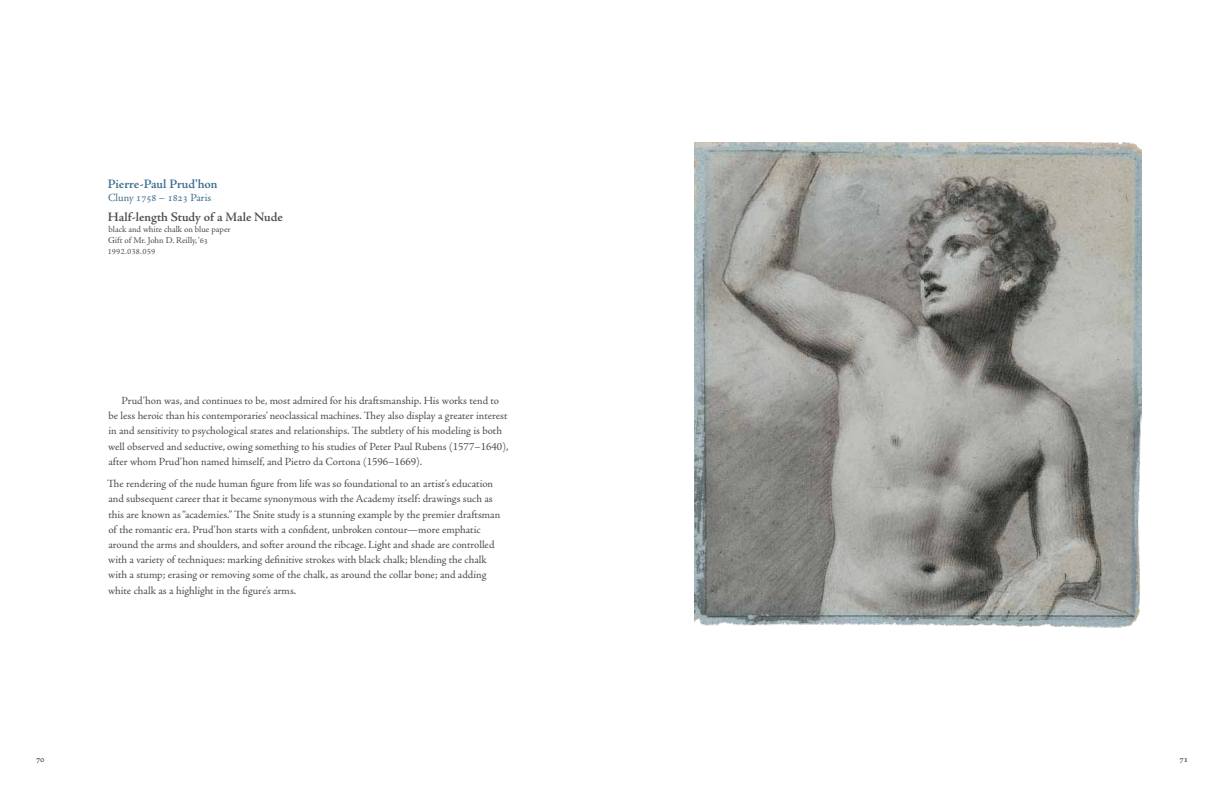
<style>
.page{position:relative;width:1224px;height:792px;background:#fff}
.page>*{position:absolute;margin:0;border:0;box-sizing:border-box;transform-origin:0 0}
.t1{font:600 13px "Adobe Jenson Pro";letter-spacing:-.005em;color:#4d4d4f}
.t2{font:600 13px "Adobe Jenson Pro";letter-spacing:-.005em;color:#3b6e8f}
.t3{font:11px/15.2px "Adobe Jenson Pro";letter-spacing:-.005em;color:#4d4d4f}
.t4{font:11px "Adobe Jenson Pro";color:#3b6e8f}
.t5{font:9px/11px "Adobe Jenson Pro";letter-spacing:-.005em;color:#4d4d4f}
.t6{font:600 9px "Adobe Jenson Pro";color:#4d4d4f}
.t7{font:8px "Adobe Jenson Pro";letter-spacing:.045em;color:#4d4d4f}
</style>
<div class="page">
<img style="left:694px;top:143px;width:448px;height:485px">
<p class="t2" style="left:108px;top:176px;width:111px">Pierre-Paul Prud'hon</p>
<p class="t4" style="left:108px;top:191px;width:105px">Cluny 1758 – 1823 Paris</p>
<p class="t1" style="left:108px;top:209px;width:177px">Half-length Study of a Male Nude</p>
<p class="t5" style="left:108px;top:224px;width:124px">black and white chalk on blue paper<br>Gift of Mr. John D. Reilly, ’63</p>
<p class="t7" style="left:108px;top:247px;width:49px">1992.038.059</p>
<p class="t3" style="left:108px;top:393px;width:402px;text-indent:13px">Prud’hon was, and continues to be, most admired for his draftsmanship. His works tend to be less heroic than his contemporaries’ neoclassical machines. They also display a greater interest in and sensitivity to psychological states and relationships. The subtlety of his modeling is both well observed and seductive, owing something to his studies of Peter Paul Rubens (1577–1640), after whom Prud’hon named himself, and Pietro da Cortona (1596–1669).</p>
<p class="t3" style="left:107px;top:476px;width:395px">The rendering of the nude human figure from life was so foundational to an artist’s education and subsequent career that it became synonymous with the Academy itself: drawings such as this are known as “academies.” The Snite study is a stunning example by the premier draftsman of the romantic era. Prud’hon starts with a confident, unbroken contour—more emphatic around the arms and shoulders, and softer around the ribcage. Light and shade are controlled with a variety of techniques: marking definitive strokes with black chalk; blending the chalk with a stump; erasing or removing some of the chalk, as around the collar bone; and adding white chalk as a highlight in the figure’s arms.</p>
<p class="t6" style="left:36px;top:755px;width:10px">70</p>
<p class="t6" style="left:1179px;top:755px;width:10px">71</p>
</div>
